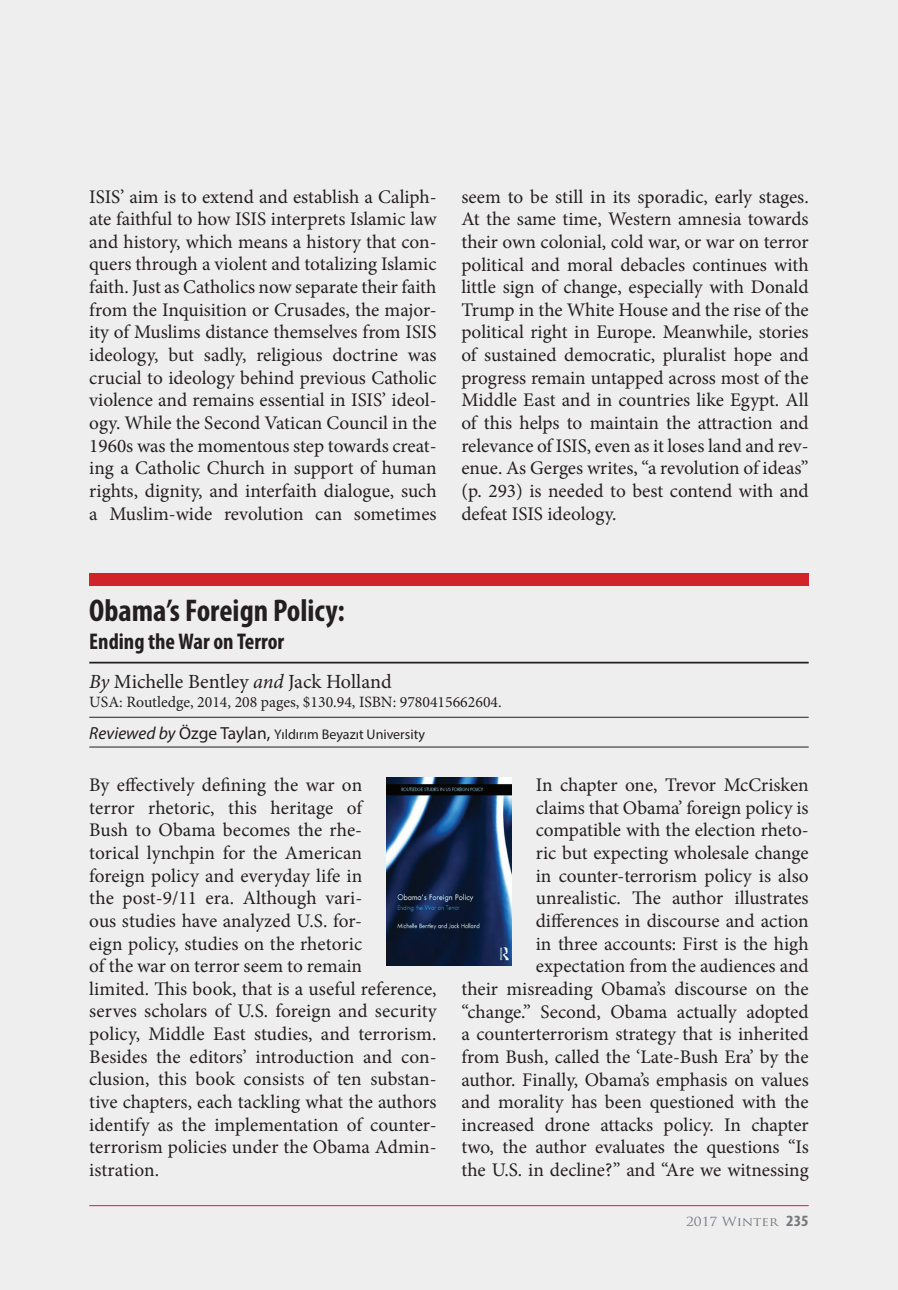
<style>
.page{position:relative;width:898px;height:1290px;background:#eeeeef}
.page>*{position:absolute;margin:0;border:0;box-sizing:border-box;transform-origin:0 0}
.t1{font:700 condensed 31.5px "Myriad Pro";color:#231f20}
.t2{font:700 condensed 22.75px "Myriad Pro";color:#231f20}
.t3{font:20.12px "Minion Pro";color:#231f20}
.t4{font:19.25px/22.6px "Minion Pro";color:#231f20;text-align:justify}
.t5{font:15.75px "Minion Pro";color:#231f20}
.t6{font:14px "Myriad Pro";color:#231f20}
.t7{font:12.25px "Trajan Pro";color:#76787b;scale:1.11 1}
.s1{font-style:italic}
.s2{font-style:italic;font-size:17.5px}
.s3{font-size:17.5px}
.s4{font-family:"Myriad Pro";font-weight:700;font-stretch:condensed;font-size:15.75px}
</style>
<div class="page">
<hr style="left:89px;top:1205px;width:720px;height:1px;background:#d1232a">
<img style="left:387px;top:777px;width:124px;height:188px">
<hr style="left:89px;top:717px;width:720px;height:1px;background:#231f20">
<hr style="left:89px;top:747px;width:720px;height:1px;background:#231f20">
<hr style="left:89px;top:662px;width:720px;height:1px;background:#231f20">
<div style="left:89px;top:573px;width:720px;height:13px;background:#d1232a"></div>
<p class="t4" style="left:89px;top:185px;width:349px">ISIS’ aim is to extend and establish a Caliph&shy;ate faithful to how ISIS interprets Islamic law and history, which means a history that con&shy;quers through a violent and totalizing Islamic faith. Just as Catholics now separate their faith from the Inquisition or Crusades, the major&shy;ity of Muslims distance themselves from ISIS ideology, but sadly, religious doctrine was crucial to ideology behind previous Catholic violence and remains essential in ISIS’ ideol&shy;ogy. While the Second Vatican Council in the 1960s was the momentous step towards creat&shy;ing a Catholic Church in support of human rights, dignity, and interfaith dialogue, such a Muslim-wide revolution can sometimes</p>
<p class="t4" style="left:461px;top:185px;width:349px">seem to be still in its sporadic, early stages.<br>At the same time, Western amnesia towards their own colonial, cold war, or war on terror political and moral debacles continues with little sign of change, especially with Donald Trump in the White House and the rise of the political right in Europe. Meanwhile, stories of sustained democratic, pluralist hope and progress remain untapped across most of the Middle East and in countries like Egypt. All of this helps to maintain the attraction and relevance of ISIS, even as it loses land and rev&shy;enue. As Gerges writes, “a revolution of ideas” (p. 293) is needed to best contend with and defeat ISIS ideology.</p>
<h1 class="t1" style="left:89px;top:591px;width:257px">Obama’s Foreign Policy:</h1>
<p class="t2" style="left:89px;top:627px;width:196px">Ending the War on Terror</p>
<p class="t3" style="left:89px;top:668px;width:304px"><span class="s1">By</span> Michelle Bentley <span class="s1">and</span> Jack Holland</p>
<p class="t5" style="left:89px;top:691px;width:414px">USA: Routledge, 2014, 208 pages, $130.94, ISBN: 9780415662604.</p>
<p class="t6" style="left:89px;top:725px;width:337px"><span class="s2">Reviewed by</span> <span class="s3">Özge Taylan,</span> Yıldırım Beyazıt University</p>
<p class="t4" style="left:89px;top:774px;width:349px;text-align:left">By effectively defining the war on<br>terror rhetoric, this heritage of<br>Bush to Obama becomes the rhe-<br>torical lynchpin for the American<br>foreign policy and everyday life in<br>the post-9/11 era. Although vari-<br>ous studies have analyzed U.S. for-<br>eign policy, studies on the rhetoric<br>of the war on terror seem to remain<br>limited. This book, that is a useful reference, serves scholars of U.S. foreign and security policy, Middle East studies, and terrorism.<br>Besides the editors’ introduction and con&shy;clusion, this book consists of ten substan&shy;tive chapters, each tackling what the authors identify as the implementation of counter&shy;terrorism policies under the Obama Admin&shy;istration.</p>
<p class="t4" style="left:461px;top:774px;width:349px;text-align:right">In chapter one, Trevor McCrisken<br>claims that Obama’ foreign policy is compatible with the election rheto-<br>ric but expecting wholesale change<br>in counter-terrorism policy is also unrealistic. The author illustrates differences in discourse and action<br>in three accounts: First is the high expectation from the audiences and<br>their misreading Obama’s discourse on the “change.” Second, Obama actually adopted a counterterrorism strategy that is inherited from Bush, called the ‘Late-Bush Era’ by the author. Finally, Obama’s emphasis on values and morality has been questioned with the increased drone attacks policy. In chapter two, the author evaluates the questions “Is the U.S. in decline?” and “Are we witnessing</p>
<p class="t7" style="left:686px;top:1213px;width:112px">2017 Wınter <span class="s4">235</span></p>
</div>
